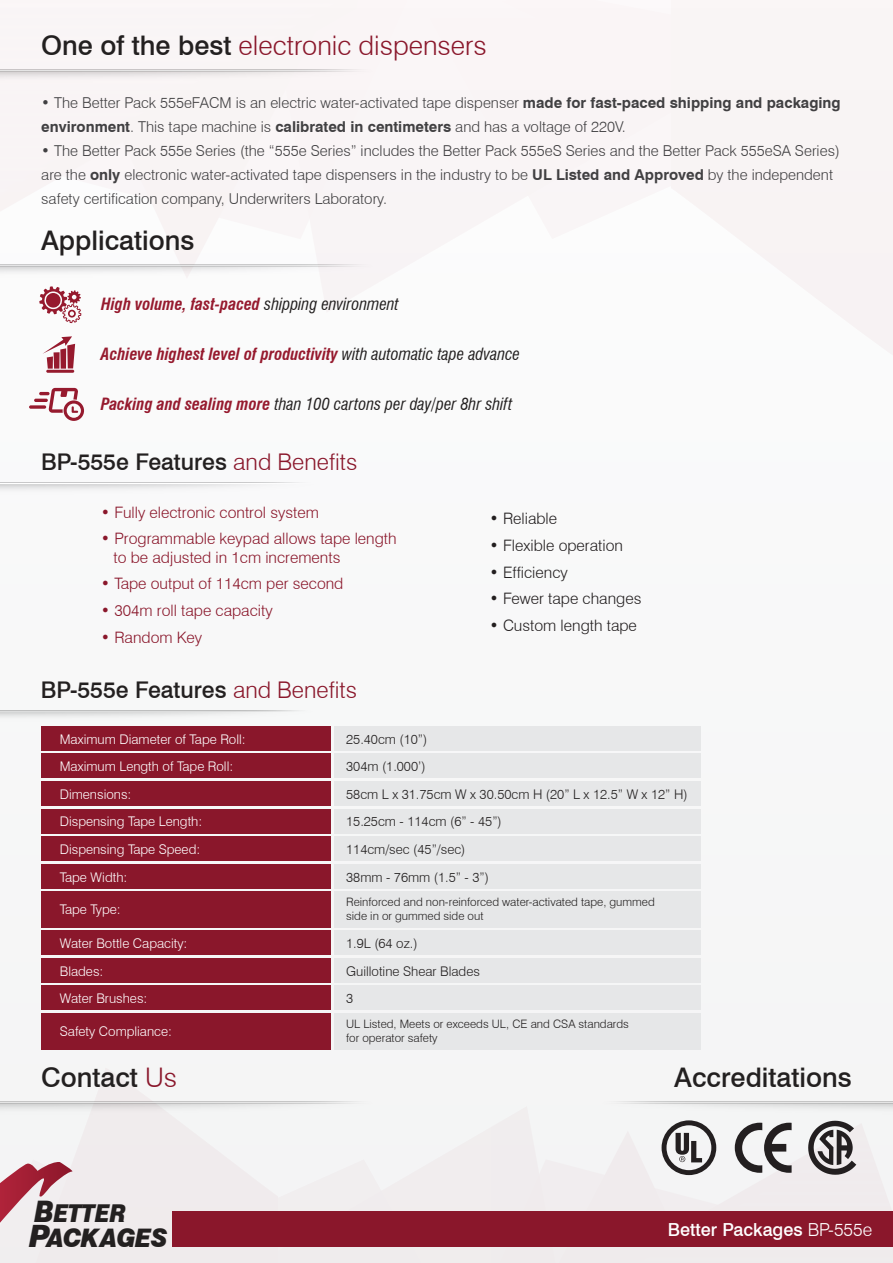
<style>
.page{position:relative;width:893px;height:1263px;background:#f9f8f8}
.page>*{position:absolute;margin:0;border:0;box-sizing:border-box;transform-origin:0 0}
.t1{font:500 27px "Swiss 721 BT";color:#232020}
.t2{font:300 27px "Swiss 721 BT";color:#8a172b}
.t3{font:italic 900 25.5px "Swiss 721 BT";letter-spacing:-.01em;color:#232020;scale:.93 1}
.t4{font:italic 900 24.6px "Swiss 721 BT";color:#232020;scale:.88 1}
.t5{font:500 22.95px "Swiss 721 BT";color:#232020}
.t6{font:500 18px "Swiss 721 BT";color:#fff}
.t7{font:italic 700 condensed 16.5px "Swiss 721 BT";color:#961a2e}
.t8{font:italic condensed 16.5px "Swiss 721 BT";color:#232020}
.t9{font:300 15.75px/18.9px "Swiss 721 BT";color:#8a172b}
.t10{font:300 15.75px "Swiss 721 BT";color:#231f20}
.t11{font:300 15px/24px "Swiss 721 BT";color:#414042}
.t12{font:300 13.35px "Swiss 721 BT";color:#fff}
.t13{font:300 13.35px "Swiss 721 BT";color:#232020}
.t14{font:300 11.55px/14px "Swiss 721 BT";color:#232020}
.s1{font-weight:500;color:#232020}
.s2{font-weight:700}
.s3{font-weight:400;color:#232020}
.s4{font-weight:700;color:#961a2e}
.s5{font-weight:300;color:#8a172b}
.s6{font-size:29.7px}
.s7{font-size:30.75px}
.s8{font-weight:300}
</style>
<div class="page">
<svg style="left:74px;top:1068px;width:112px;height:91px;fill:#f0eced"></svg>
<svg style="left:186px;top:1107px;width:343px;height:156px"></svg>
<img style="left:491px;top:1121px;width:374px;height:142px">
<svg style="left:505px;top:1134px;width:388px;height:129px;fill:#f0ebed"></svg>
<div style="left:402px;top:1159px;width:51px;height:104px;background:#f1edee"></div>
<div style="left:173px;top:1211px;width:720px;height:35px;background:#8a172b"></div>
<img style="left:0;top:1101px;width:374px;height:14px">
<svg style="left:735px;top:1123px;width:57px;height:50px"></svg>
<svg style="left:39px;top:286px;width:42px;height:37px"></svg>
<svg style="left:43px;top:336px;width:32px;height:33px"></svg>
<hr style="left:46px;top:370px;width:28px;height:3px;background:#961a2e;border-radius:2px">
<svg style="left:29px;top:405px;width:17px;height:4px"></svg>
<hr style="left:34px;top:399px;width:14px;height:3px;background:#961a2e;border-radius:2px">
<svg style="left:39px;top:388px;width:45px;height:33px"></svg>
<div style="left:41px;top:726px;width:290px;height:24px;background:#8a172b"></div>
<div style="left:334px;top:726px;width:367px;height:24px;background:#e6e7e8"></div>
<div style="left:41px;top:754px;width:290px;height:24px;background:#8a172b"></div>
<div style="left:334px;top:754px;width:367px;height:24px;background:#e6e7e8"></div>
<div style="left:41px;top:781px;width:290px;height:24px;background:#8a172b"></div>
<div style="left:334px;top:781px;width:367px;height:24px;background:#e6e7e8"></div>
<div style="left:41px;top:809px;width:290px;height:24px;background:#8a172b"></div>
<div style="left:334px;top:809px;width:367px;height:24px;background:#e6e7e8"></div>
<div style="left:41px;top:836px;width:290px;height:25px;background:#8a172b"></div>
<div style="left:334px;top:836px;width:367px;height:25px;background:#e6e7e8"></div>
<div style="left:41px;top:864px;width:290px;height:24px;background:#8a172b"></div>
<div style="left:334px;top:864px;width:367px;height:24px;background:#e6e7e8"></div>
<div style="left:41px;top:891px;width:290px;height:36px;background:#8a172b"></div>
<div style="left:334px;top:891px;width:367px;height:36px;background:#e6e7e8"></div>
<div style="left:41px;top:1013px;width:290px;height:36px;background:#8a172b"></div>
<div style="left:334px;top:1013px;width:367px;height:36px;background:#e6e7e8"></div>
<div style="left:41px;top:931px;width:290px;height:24px;background:#8a172b"></div>
<div style="left:334px;top:931px;width:367px;height:24px;background:#e6e7e8"></div>
<div style="left:41px;top:958px;width:290px;height:24px;background:#8a172b"></div>
<div style="left:334px;top:958px;width:367px;height:24px;background:#e6e7e8"></div>
<div style="left:41px;top:986px;width:290px;height:24px;background:#8a172b"></div>
<div style="left:334px;top:986px;width:367px;height:24px;background:#e6e7e8"></div>
<svg style="left:0;top:1159px;width:402px;height:104px"></svg>
<svg style="left:511px;top:1120px;width:208px;height:143px"></svg>
<svg style="left:808px;top:1121px;width:48px;height:54px"></svg>
<h1 class="t2" style="left:41px;top:29px;width:447px"><span class="s1">One of the best</span> electronic dispensers</h1>
<p class="t11" style="left:41px;top:91px;width:801px">• The Better Pack 555eFACM is an electric water-activated tape dispenser <span class="s2">made for fast-paced shipping and packaging environment</span>. This tape machine is <span class="s2">calibrated in centimeters</span> and has a voltage of 220V.</p>
<p class="t11" style="left:41px;top:139px;width:800px">• The Better Pack 555e Series (the “555e Series” includes the Better Pack 555eS Series and the Better Pack 555eSA Series) are the <span class="s2">only</span> electronic water-activated tape dispensers in the industry to be <span class="s2">UL Listed and Approved</span> by the independent safety certification company, Underwriters Laboratory.</p>
<h1 class="t1" style="left:41px;top:224px;width:155px">Applications</h1>
<p class="t7" style="left:101px;top:294px;width:299px">High volume, fast-paced <span class="s3">shipping environment</span></p>
<p class="t7" style="left:101px;top:344px;width:421px">Achieve highest level of productivity <span class="s3">with automatic tape advance</span></p>
<p class="t8" style="left:101px;top:394px;width:413px"><span class="s4">Packing and sealing more</span> than 100 cartons per day/per 8hr shift</p>
<h3 class="t5" style="left:41px;top:448px;width:318px">BP-555e Features <span class="s5">and Benefits</span></h3>
<p class="t9" style="left:101px;top:502px;width:219px">• Fully electronic control system</p>
<p class="t10" style="left:490px;top:509px;width:69px">• Reliable</p>
<p class="t10" style="left:490px;top:536px;width:135px">• Flexible operation</p>
<p class="t9" style="left:101px;top:574px;width:244px">• Tape output of 114cm per second</p>
<p class="t9" style="left:114px;top:529px;width:285px;text-indent:-13px">• Programmable keypad allows tape length to be adjusted in 1cm increments</p>
<p class="t10" style="left:490px;top:563px;width:80px">• Efficiency</p>
<p class="t10" style="left:490px;top:589px;width:153px">• Fewer tape changes</p>
<p class="t9" style="left:101px;top:601px;width:173px">• 304m roll tape capacity</p>
<p class="t10" style="left:490px;top:616px;width:149px">• Custom length tape</p>
<p class="t9" style="left:101px;top:628px;width:103px">• Random Key</p>
<h3 class="t5" style="left:41px;top:676px;width:318px">BP-555e Features <span class="s5">and Benefits</span></h3>
<p class="t12" style="left:60px;top:731px;width:187px">Maximum Diameter of Tape Roll:</p>
<p class="t13" style="left:346px;top:731px;width:83px">25.40cm (10”)</p>
<p class="t12" style="left:60px;top:758px;width:175px">Maximum Length of Tape Roll:</p>
<p class="t13" style="left:346px;top:758px;width:81px">304m (1.000’)</p>
<p class="t12" style="left:60px;top:786px;width:73px">Dimensions:</p>
<p class="t13" style="left:346px;top:786px;width:343px">58cm L x 31.75cm W x 30.50cm H (20” L x 12.5” W x 12” H)</p>
<p class="t12" style="left:60px;top:814px;width:144px">Dispensing Tape Length:</p>
<p class="t13" style="left:346px;top:814px;width:157px">15.25cm - 114cm (6” - 45”)</p>
<p class="t12" style="left:60px;top:841px;width:142px">Dispensing Tape Speed:</p>
<p class="t13" style="left:346px;top:841px;width:121px">114cm/sec (45”/sec)</p>
<p class="t12" style="left:60px;top:869px;width:69px">Tape Width:</p>
<p class="t13" style="left:346px;top:869px;width:144px">38mm - 76mm (1.5” - 3”)</p>
<p class="t12" style="left:60px;top:901px;width:62px">Tape Type:</p>
<p class="t14" style="left:346px;top:895px;width:310px">Reinforced and non-reinforced water-activated tape, gummed side in or gummed side out</p>
<p class="t12" style="left:60px;top:935px;width:129px">Water Bottle Capacity:</p>
<p class="t13" style="left:346px;top:935px;width:73px">1.9L (64 oz.)</p>
<p class="t12" style="left:60px;top:963px;width:45px">Blades:</p>
<p class="t13" style="left:346px;top:963px;width:135px">Guillotine Shear Blades</p>
<p class="t12" style="left:60px;top:990px;width:89px">Water Brushes:</p>
<p class="t13" style="left:346px;top:990px;width:9px">3</p>
<p class="t12" style="left:60px;top:1023px;width:114px">Safety Compliance:</p>
<p class="t14" style="left:346px;top:1017px;width:284px">UL Listed, Meets or exceeds UL, CE and CSA standards for operator safety</p>
<h1 class="t1" style="left:41px;top:1061px;width:137px">Contact <span class="s5">Us</span></h1>
<h1 class="t1" style="left:674px;top:1061px;width:179px">Accreditations</h1>
<h3 class="t4" style="left:34px;top:1198px;width:107px"><span class="s6">B</span>ETTER</h3>
<h2 class="t3" style="left:28px;top:1222px;width:153px"><span class="s7">P</span>ACKAGES</h2>
<p class="t6" style="left:668px;top:1219px;width:206px">Better Packages <span class="s8">BP-555e</span></p>
</div>
